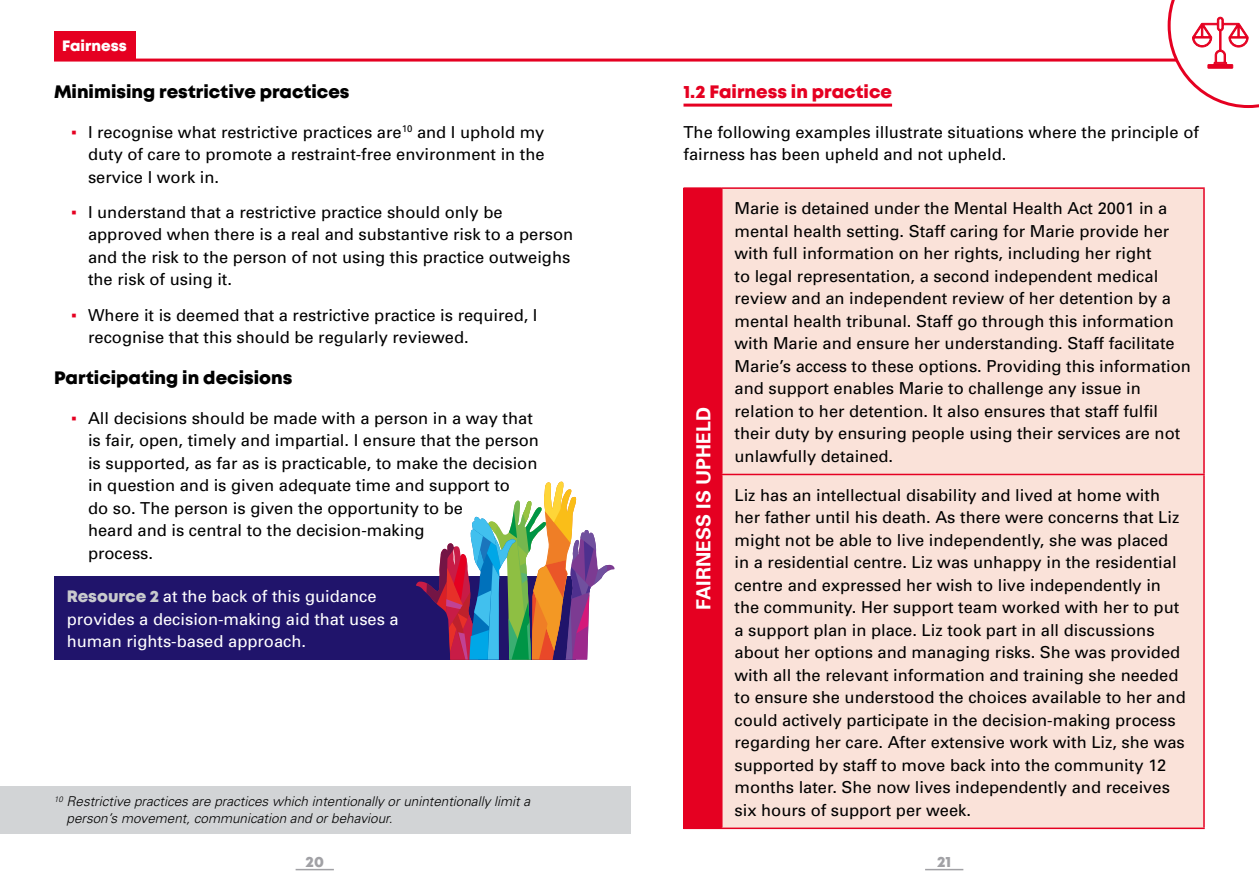
<style>
.page{position:relative;width:1259px;height:893px;background:#fff}
.page>*{position:absolute;margin:0;border:0;box-sizing:border-box;transform-origin:0 0}
.t1{font:700 19.5px "Univers";color:#fff}
.t2{font:18px "Mont Heavy DEMO";color:#000}
.t3{font:18px "Mont Heavy DEMO";color:#e50021}
.t4{font:16.5px/22.5px "Univers";color:#000}
.t5{font:16.5px/22.5px "Univers";color:#fff}
.t6{font:15px "Mont Heavy DEMO";color:#fff}
.t7{font:15px "Mont Heavy DEMO";color:#a1a1a5}
.t8{font:italic 300 13.5px/16.5px "Univers";color:#000}
.s1{font-family:"Arial";color:#e50021}
.s2{font-family:"Mont Heavy DEMO";color:#c8cacd}
</style>
<div class="page">
<div style="left:0;top:787px;width:631px;height:47px;background:#d2d4d6"></div>
<hr style="left:683px;top:104px;width:209px;height:3px;background:#e50021">
<div style="left:683px;top:188px;width:39px;height:640px;background:#e50021"></div>
<div style="left:722px;top:189px;width:481px;height:639px;background:#fae2d9"></div>
<hr style="left:1203px;top:189px;width:1px;height:285px;background:#e50021">
<hr style="left:721px;top:474px;width:483px;height:1px;background:#e50021">
<hr style="left:1203px;top:475px;width:1px;height:353px;background:#e50021">
<hr style="left:722px;top:828px;width:482px;height:1px;background:#e50021">
<hr style="left:683px;top:187px;width:39px;height:2px;background:#e50021">
<hr style="left:722px;top:187px;width:482px;height:2px;background:#e50021">
<hr style="left:683px;top:828px;width:39px;height:1px;background:#e50021">
<div style="left:54px;top:576px;width:521px;height:84px;background:#20146b"></div>
<svg style="left:416px;top:482px;width:198px;height:178px"></svg>
<hr style="left:296px;top:869px;width:38px;height:1px;background:#a1a1a5">
<hr style="left:925px;top:869px;width:38px;height:1px;background:#a1a1a5">
<hr style="left:54px;top:59px;width:1151px;height:3px;background:#e50021">
<div style="left:54px;top:31px;width:81px;height:29px;background:#e50021"></div>
<svg style="left:1167px;top:0;width:92px;height:108px"></svg>
<p class="t6" style="left:62px;top:37px;width:66px">Fairness</p>
<p class="t2" style="left:54px;top:82px;width:297px">Minimising restrictive practices</p>
<p class="t4" style="left:88px;top:120px;width:458px;text-align:justify;text-indent:-17px"><span class="s1">▪</span> I recognise what restrictive practices are<sup>10</sup> and I uphold my duty of care to promote a restraint-free environment in the service I work in.</p>
<p class="t4" style="left:88px;top:200px;width:487px;text-indent:-17px"><span class="s1">▪</span> I understand that a restrictive practice should only be approved when there is a real and substantive risk to a person and the risk to the person of not using this practice outweighs the risk of using it.</p>
<p class="t4" style="left:88px;top:303px;width:451px;text-indent:-17px"><span class="s1">▪</span> Where it is deemed that a restrictive practice is required, I recognise that this should be regularly reviewed.</p>
<p class="t2" style="left:54px;top:368px;width:240px">Participating in decisions</p>
<p class="t4" style="left:88px;top:406px;width:452px;text-indent:-17px"><span class="s1">▪</span> All decisions should be made with a person in a way that is fair, open, timely and impartial. I ensure that the person is supported, as far as is practicable, to make the decision in question and is given adequate time and support to<br>do so. The person is given the opportunity to be<br>heard and is central to the decision-making<br>process.</p>
<p class="t5" style="left:67px;top:585px;width:333px"><span class="s2">Resource 2</span> at the back of this guidance provides a decision-making aid that uses a human rights-based approach.</p>
<p class="t8" style="left:67px;top:793px;width:465px;text-indent:-13px"><sup>10</sup> Restrictive practices are practices which intentionally or unintentionally limit a person’s movement, communication and or behaviour.</p>
<p class="t3" style="left:683px;top:82px;width:210px">1.2 Fairness in practice</p>
<p class="t4" style="left:683px;top:120px;width:517px">The following examples illustrate situations where the principle of fairness has been upheld and not upheld.</p>
<p class="t1" style="left:691px;top:610px;width:204px;rotate:-90deg">FAIRNESS IS UPHELD</p>
<p class="t4" style="left:734px;top:197px;width:458px">Marie is detained under the Mental Health Act 2001 in a mental health setting. Staff caring for Marie provide her with full information on her rights, including her right<br>to legal representation, a second independent medical review and an independent review of her detention by a mental health tribunal. Staff go through this information with Marie and ensure her understanding. Staff facilitate Marie’s access to these options. Providing this information and support enables Marie to challenge any issue in relation to her detention. It also ensures that staff fulfil their duty by ensuring people using their services are not unlawfully detained.</p>
<p class="t4" style="left:734px;top:483px;width:453px">Liz has an intellectual disability and lived at home with her father until his death. As there were concerns that Liz might not be able to live independently, she was placed in a residential centre. Liz was unhappy in the residential centre and expressed her wish to live independently in the community. Her support team worked with her to put a support plan in place. Liz took part in all discussions about her options and managing risks. She was provided with all the relevant information and training she needed to ensure she understood the choices available to her and could actively participate in the decision-making process regarding her care. After extensive work with Liz, she was supported by staff to move back into the community 12 months later. She now lives independently and receives six hours of support per week.</p>
<p class="t7" style="left:305px;top:853px;width:20px">20</p>
<p class="t7" style="left:937px;top:853px;width:16px">21</p>
</div>
